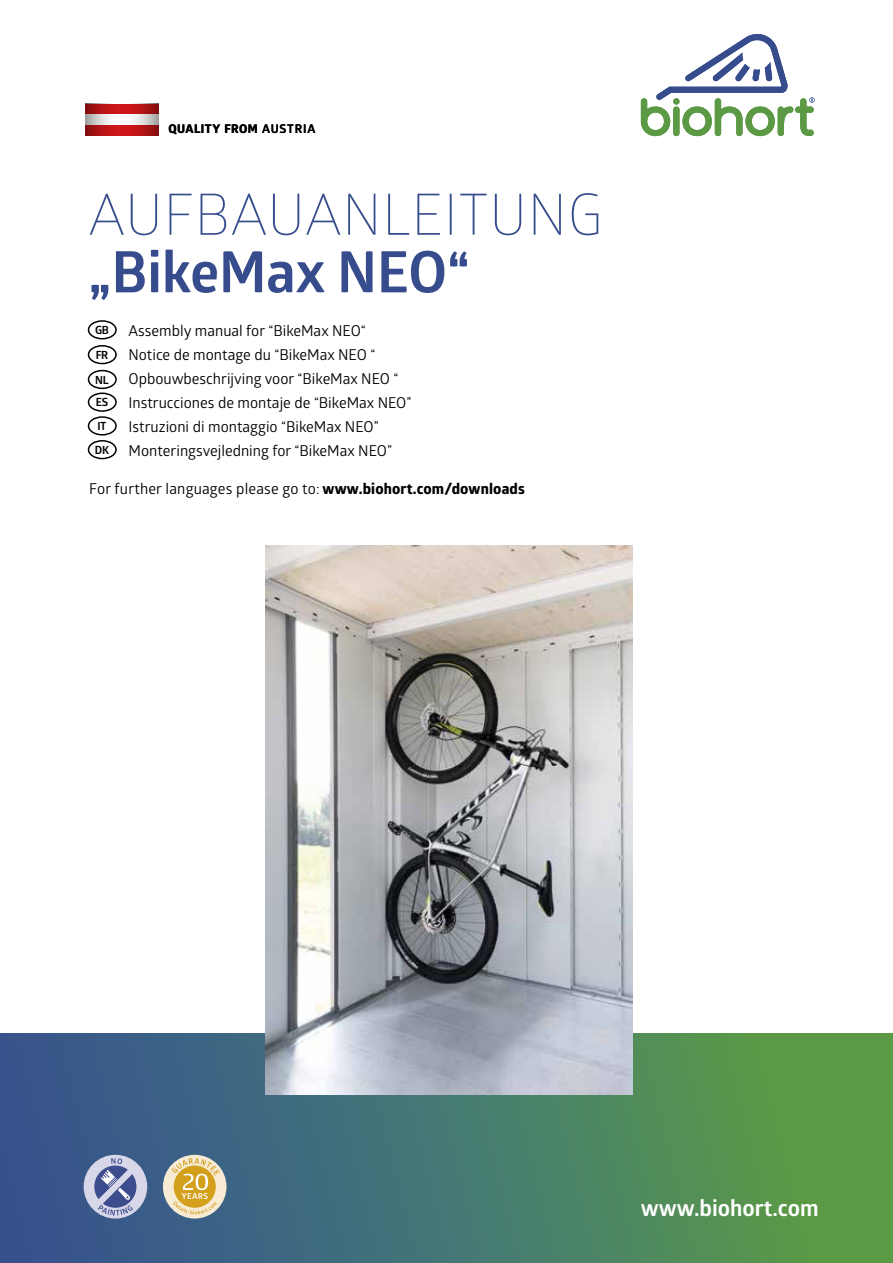
<style>
.page{position:relative;width:893px;height:1263px;background:#fff}
.page>*{position:absolute;margin:0;border:0;box-sizing:border-box;transform-origin:0 0}
.t1{font:300 57.15px "Glober";letter-spacing:.01em;color:#374c8d}
.t2{font:700 57.15px "Glober";color:#374c8d}
.t3{font:700 22.5px "Glober";color:#fff}
.t4{font:15px/24px "Glober";color:#000}
.t5{font:800 12px "Glober";letter-spacing:.035em;color:#000}
.t6{font:700 11.25px "Glober";letter-spacing:-.03em;color:#000}
.s1{font-weight:700}
.s2{font-weight:800}
</style>
<div class="page">
<div style="left:0;top:1033px;width:893px;height:230px;background:linear-gradient(to right,#335197,#5ca044)"></div>
<div style="left:84px;top:1155px;width:63px;height:63px;background:#d8d7e9;border-radius:50%"></div>
<div style="left:94px;top:1165px;width:42px;height:43px;background:#3d4c8d;border-radius:50%"></div>
<div style="left:163px;top:1155px;width:63px;height:63px;background:#f8ebd4;border-radius:50%"></div>
<svg style="left:172px;top:1158px;width:48px;height:56px"></svg>
<svg style="left:98px;top:1158px;width:35px;height:57px"></svg>
<div style="left:88px;top:320px;width:29px;height:19px;border:2px solid #000;border-radius:50%"></div>
<div style="left:88px;top:392px;width:29px;height:20px;border:2px solid #000;border-radius:50%"></div>
<div style="left:88px;top:345px;width:29px;height:19px;border:2px solid #000;border-radius:50%"></div>
<div style="left:88px;top:416px;width:29px;height:19px;border:2px solid #000;border-radius:50%"></div>
<div style="left:88px;top:370px;width:29px;height:19px;border:2px solid #000;border-radius:50%"></div>
<div style="left:88px;top:440px;width:29px;height:19px;border:2px solid #000;border-radius:50%"></div>
<svg style="left:641px;top:34px;width:174px;height:102px"></svg>
<div style="left:85px;top:104px;width:73px;height:10px;background:#cd1719"></div>
<div style="left:85px;top:125px;width:73px;height:11px;background:#cd1719"></div>
<svg style="left:85px;top:104px;width:25px;height:32px"></svg>
<svg style="left:135px;top:104px;width:23px;height:32px"></svg>
<img style="left:265px;top:545px;width:368px;height:549px">
<p class="t5" style="left:168px;top:120px;width:148px">QUALITY FROM <span class="s1">AUSTRIA</span></p>
<h1 class="t1" style="left:88px;top:176px;width:516px">AUFBAUANLEITUNG</h1>
<h1 class="t2" style="left:88px;top:231px;width:383px">„BikeMax NEO“</h1>
<p class="t6" style="left:95px;top:322px;width:15px">GB</p>
<p class="t4" style="left:129px;top:318px;width:284px">Assembly manual for “BikeMax NEO“<br>Notice de montage du “BikeMax NEO “ Opbouwbeschrijving voor “BikeMax NEO “ Instrucciones de montaje de “BikeMax NEO” Istruzioni di montaggio “BikeMax NEO” Monteringsvejledning for “BikeMax NEO”</p>
<p class="t4" style="left:89px;top:476px;width:437px">For further languages please go to: <span class="s2">www.biohort.com/downloads</span></p>
<p class="t6" style="left:96px;top:347px;width:14px">FR</p>
<p class="t6" style="left:95px;top:371px;width:15px">NL</p>
<p class="t6" style="left:96px;top:394px;width:14px">ES</p>
<p class="t6" style="left:97px;top:418px;width:11px">IT</p>
<p class="t6" style="left:95px;top:442px;width:16px">DK</p>
<h2 class="t3" style="left:641px;top:1192px;width:179px">www.biohort.com</h2>
</div>
